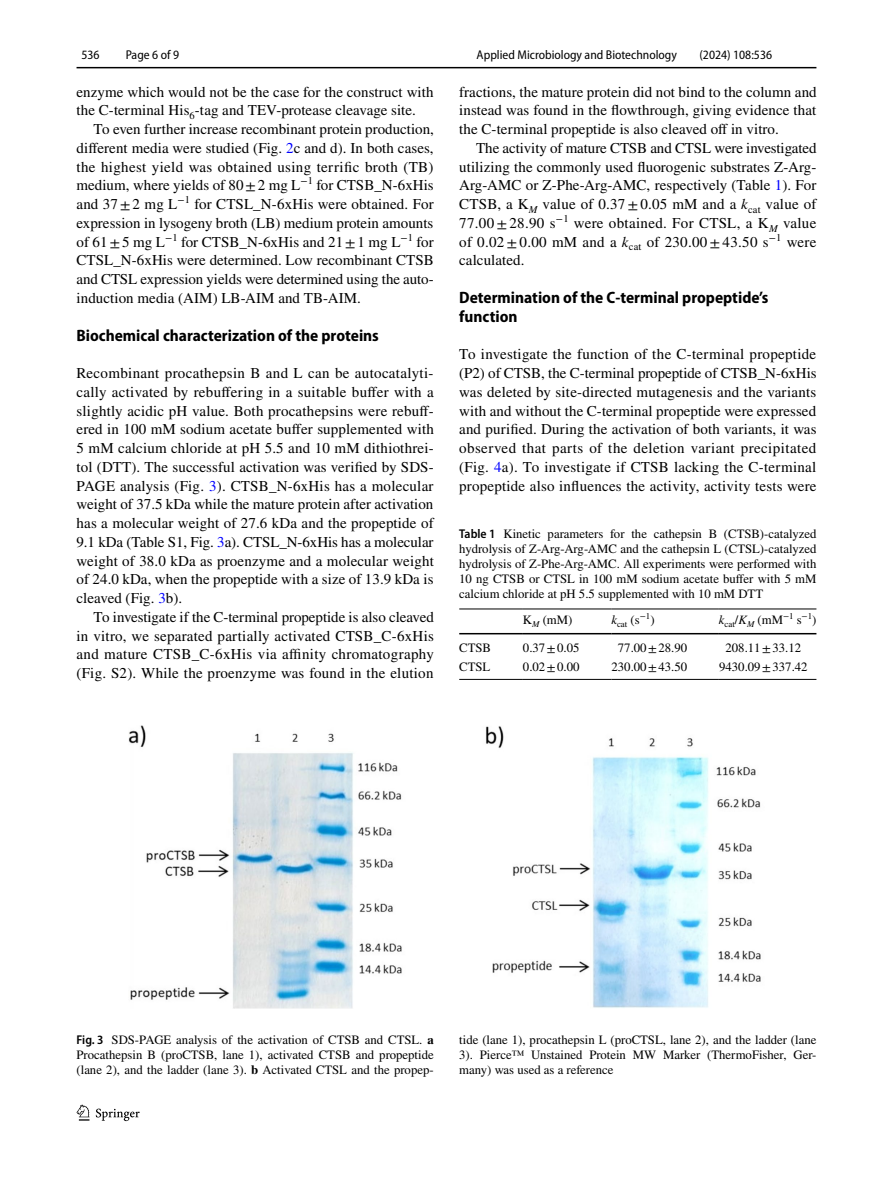
<style>
.page{position:relative;width:893px;height:1187px;background:#fff}
.page>*{position:absolute;margin:0;border:0;box-sizing:border-box;transform-origin:0 0}
.t1{font:700 semi-condensed 16.5px/18.8px "Myriad Pro";color:#000}
.t2{font:15px/18.8px "STIX";letter-spacing:.005em;color:#000;text-align:justify}
.t3{font:12.75px/15px "STIX";color:#000;text-align:justify}
.t4{font:semi-condensed 12.75px "Myriad Pro";color:#000}
.t5{font:8.85px "STIX";color:#000}
.s1{color:#00f}
.s2{font-style:italic}
.s3{font-family:"Myriad Pro";font-weight:600;font-stretch:semi-condensed}
.s4{font-style:italic;font-size:12.75px}
.s5{font-size:12.75px}
.s6{font-weight:700}
</style>
<div class="page">
<hr style="left:77px;top:67px;width:739px;height:1px;background:#000">
<svg style="left:77px;top:1104px;width:12px;height:16px"></svg>
<svg style="left:96px;top:1108px;width:44px;height:12px"></svg>
<img style="left:129px;top:725px;width:632px;height:283px">
<hr style="left:459px;top:608px;width:64px;height:1px;background:#000">
<hr style="left:459px;top:633px;width:64px;height:1px;background:#000">
<hr style="left:523px;top:608px;width:88px;height:1px;background:#000">
<hr style="left:523px;top:633px;width:88px;height:1px;background:#000">
<hr style="left:611px;top:608px;width:108px;height:1px;background:#000">
<hr style="left:611px;top:633px;width:108px;height:1px;background:#000">
<hr style="left:719px;top:608px;width:97px;height:1px;background:#000">
<hr style="left:719px;top:633px;width:97px;height:1px;background:#000">
<hr style="left:459px;top:679px;width:64px;height:1px;background:#000">
<hr style="left:523px;top:679px;width:88px;height:1px;background:#000">
<hr style="left:611px;top:679px;width:108px;height:1px;background:#000">
<hr style="left:719px;top:679px;width:97px;height:1px;background:#000">
<p class="t4" style="left:82px;top:48px;width:20px">536</p>
<p class="t4" style="left:126px;top:48px;width:55px">Page 6 of 9</p>
<p class="t4" style="left:477px;top:48px;width:202px">Applied Microbiology and Biotechnology</p>
<p class="t4" style="left:699px;top:48px;width:74px">(2024) 108:536</p>
<p class="t2" style="left:77px;top:83px;width:359px">enzyme which would not be the case for the construct with the C-terminal His<sub>6</sub>-tag and TEV-protease cleavage site.</p>
<p class="t2" style="left:77px;top:121px;width:359px;text-indent:17px">To even further increase recombinant protein production, different media were studied (Fig. <span class="s1">2</span>c and d). In both cases, the highest yield was obtained using terrific broth (TB) medium, where yields of 80±2 mg L<sup>−1</sup> for CTSB_N-6xHis and 37±2 mg L<sup>−1</sup> for CTSL_N-6xHis were obtained. For expression in lysogeny broth (LB) medium protein amounts of 61±5 mg L<sup>−1</sup> for CTSB_N-6xHis and 21±1 mg L<sup>−1</sup> for CTSL_N-6xHis were determined. Low recombinant CTSB and CTSL expression yields were determined using the auto&shy;induction media (AIM) LB-AIM and TB-AIM.</p>
<p class="t1" style="left:77px;top:326px;width:304px">Biochemical characterization of the proteins</p>
<p class="t2" style="left:77px;top:364px;width:359px">Recombinant procathepsin B and L can be autocatalyti&shy;cally activated by rebuffering in a suitable buffer with a slightly acidic pH value. Both procathepsins were rebuff&shy;ered in 100 mM sodium acetate buffer supplemented with 5 mM calcium chloride at pH 5.5 and 10 mM dithiothrei&shy;tol (DTT). The successful activation was verified by SDS-PAGE analysis (Fig. <span class="s1">3</span>). CTSB_N-6xHis has a molecular weight of 37.5 kDa while the mature protein after activation has a molecular weight of 27.6 kDa and the propeptide of 9.1 kDa (Table S1, Fig. <span class="s1">3</span>a). CTSL_N-6xHis has a molecular weight of 38.0 kDa as proenzyme and a molecular weight of 24.0 kDa, when the propeptide with a size of 13.9 kDa is cleaved (Fig. <span class="s1">3</span>b).</p>
<p class="t2" style="left:77px;top:608px;width:359px;text-indent:17px">To investigate if the C-terminal propeptide is also cleaved in vitro, we separated partially activated CTSB_C-6xHis and mature CTSB_C-6xHis via affinity chromatography (Fig. S2). While the proenzyme was found in the elution</p>
<p class="t2" style="left:459px;top:83px;width:359px">fractions, the mature protein did not bind to the column and instead was found in the flowthrough, giving evidence that the C-terminal propeptide is also cleaved off in vitro.</p>
<p class="t2" style="left:459px;top:139px;width:359px;text-indent:17px">The activity of mature CTSB and CTSL were investigated utilizing the commonly used fluorogenic substrates Z-Arg-Arg-AMC or Z-Phe-Arg-AMC, respectively (Table <span class="s1">1</span>). For CTSB, a K<sub>M</sub> value of 0.37±0.05 mM and a <span class="s2">k</span><sub>cat</sub> value of 77.00±28.90 s<sup>−1</sup> were obtained. For CTSL, a K<sub>M</sub> value of 0.02±0.00 mM and a <span class="s2">k</span><sub>cat</sub> of 230.00±43.50 s<sup>−1</sup> were calculated.</p>
<p class="t1" style="left:459px;top:288px;width:311px">Determination of the C‑terminal propeptide’s function</p>
<p class="t2" style="left:459px;top:346px;width:359px">To investigate the function of the C-terminal propeptide (P2) of CTSB, the C-terminal propeptide of CTSB_N-6xHis was deleted by site-directed mutagenesis and the variants with and without the C-terminal propeptide were expressed and purified. During the activation of both variants, it was observed that parts of the deletion variant precipitated (Fig. <span class="s1">4</span>a). To investigate if CTSB lacking the C-terminal propeptide also influences the activity, activity tests were</p>
<p class="t3" style="left:459px;top:527px;width:359px"><span class="s3">Table 1</span> Kinetic parameters for the cathepsin B (CTSB)-catalyzed hydrolysis of Z-Arg-Arg-AMC and the cathepsin L (CTSL)-catalyzed hydrolysis of Z-Phe-Arg-AMC. All experiments were performed with 10 ng CTSB or CTSL in 100 mM sodium acetate buffer with 5 mM calcium chloride at pH 5.5 supplemented with 10 mM DTT</p>
<p class="t3" style="left:523px;top:613px;width:51px">K<sub>M</sub> (mM)</p>
<p class="t5" style="left:611px;top:618px;width:45px"><sup>k</sup>cat <sup>(s</sup>−1<sup>)</sup></p>
<p class="t5" style="left:719px;top:609px;width:99px"><span class="s4">k</span>cat<span class="s5">/</span><span class="s4">K</span><span class="s2">M</span> <span class="s5">(mM</span>−1 <span class="s5">s</span>−1<span class="s5">)</span></p>
<p class="t3" style="left:459px;top:641px;width:33px">CTSB</p>
<p class="t3" style="left:523px;top:641px;width:58px">0.37±0.05</p>
<p class="t3" style="left:618px;top:641px;width:71px">77.00±28.90</p>
<p class="t3" style="left:726px;top:641px;width:77px">208.11±33.12</p>
<p class="t3" style="left:459px;top:660px;width:33px">CTSL</p>
<p class="t3" style="left:523px;top:660px;width:58px">0.02±0.00</p>
<p class="t3" style="left:612px;top:660px;width:77px">230.00±43.50</p>
<p class="t3" style="left:719px;top:660px;width:90px">9430.09±337.42</p>
<p class="t3" style="left:77px;top:1032px;width:359px"><span class="s3">Fig. 3</span> SDS-PAGE analysis of the activation of CTSB and CTSL. <span class="s6">a </span>Procathepsin B (proCTSB, lane 1), activated CTSB and propeptide (lane 2), and the ladder (lane 3). <span class="s6">b</span> Activated CTSL and the propep-</p>
<p class="t3" style="left:459px;top:1032px;width:359px">tide (lane 1), procathepsin L (proCTSL, lane 2), and the ladder (lane 3). Pierce™ Unstained Protein MW Marker (ThermoFisher, Ger&shy;many) was used as a reference</p>
</div>
